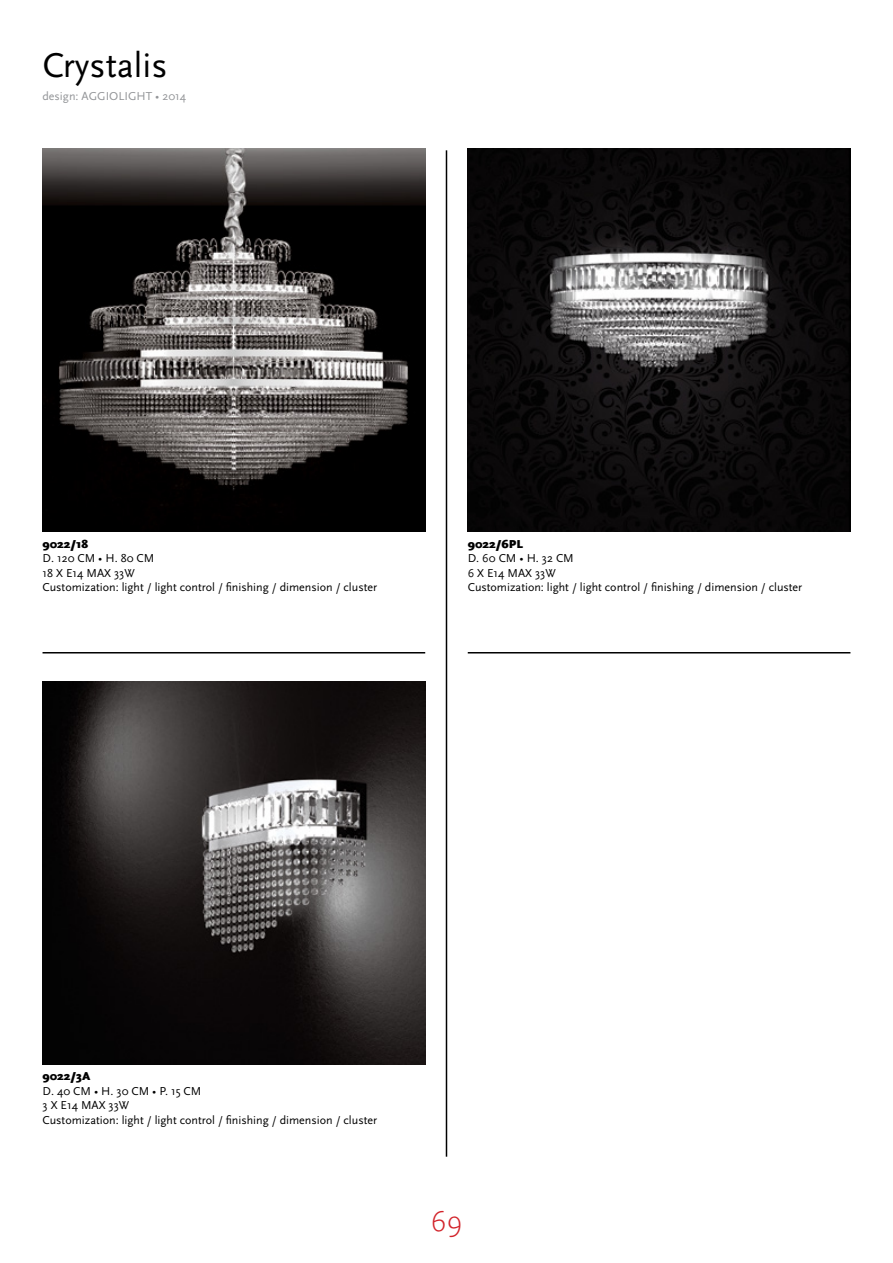
<style>
.page{position:relative;width:893px;height:1263px;background:#fff}
.page>*{position:absolute;margin:0;border:0;box-sizing:border-box;transform-origin:0 0}
.t1{font:36px "Scala Sans Pro";color:#000}
.t2{font:300 30px "Scala Sans Pro";color:#d2232a}
.t3{font:12px/14.4px "Scala Sans Pro";color:#000}
.t4{font:12px "Scala Sans Pro";color:#939598}
.t5{font:900 12px "Scala Sans Pro";color:#000}
</style>
<div class="page">
<img style="left:43px;top:149px;width:382px;height:382px">
<hr style="left:43px;top:652px;width:382px;height:1px;background:#000">
<hr style="left:446px;top:150px;width:1px;height:1007px;background:#000">
<hr style="left:468px;top:652px;width:382px;height:1px;background:#000">
<img style="left:468px;top:149px;width:382px;height:382px">
<img style="left:43px;top:681px;width:382px;height:383px">
<h1 class="t1" style="left:43px;top:44px;width:126px">Crystalis</h1>
<p class="t4" style="left:43px;top:89px;width:145px">design: AGGIOLIGHT • 2014</p>
<p class="t5" style="left:43px;top:537px;width:47px">9022/18</p>
<p class="t3" style="left:43px;top:551px;width:336px">D. 120 CM • H. 80 CM<br>18 X E14 MAX 33W<br>Customization: light / light control / finishing / dimension / cluster</p>
<p class="t5" style="left:468px;top:537px;width:57px">9022/6PL</p>
<p class="t3" style="left:468px;top:551px;width:336px">D. 60 CM • H. 32 CM<br>6 X E14 MAX 33W<br>Customization: light / light control / finishing / dimension / cluster</p>
<p class="t5" style="left:43px;top:1069px;width:49px">9022/3A</p>
<p class="t3" style="left:43px;top:1084px;width:336px">D. 40 CM • H. 30 CM • P. 15 CM<br>3 X E14 MAX 33W<br>Customization: light / light control / finishing / dimension / cluster</p>
<h2 class="t2" style="left:431px;top:1205px;width:33px">69</h2>
</div>
